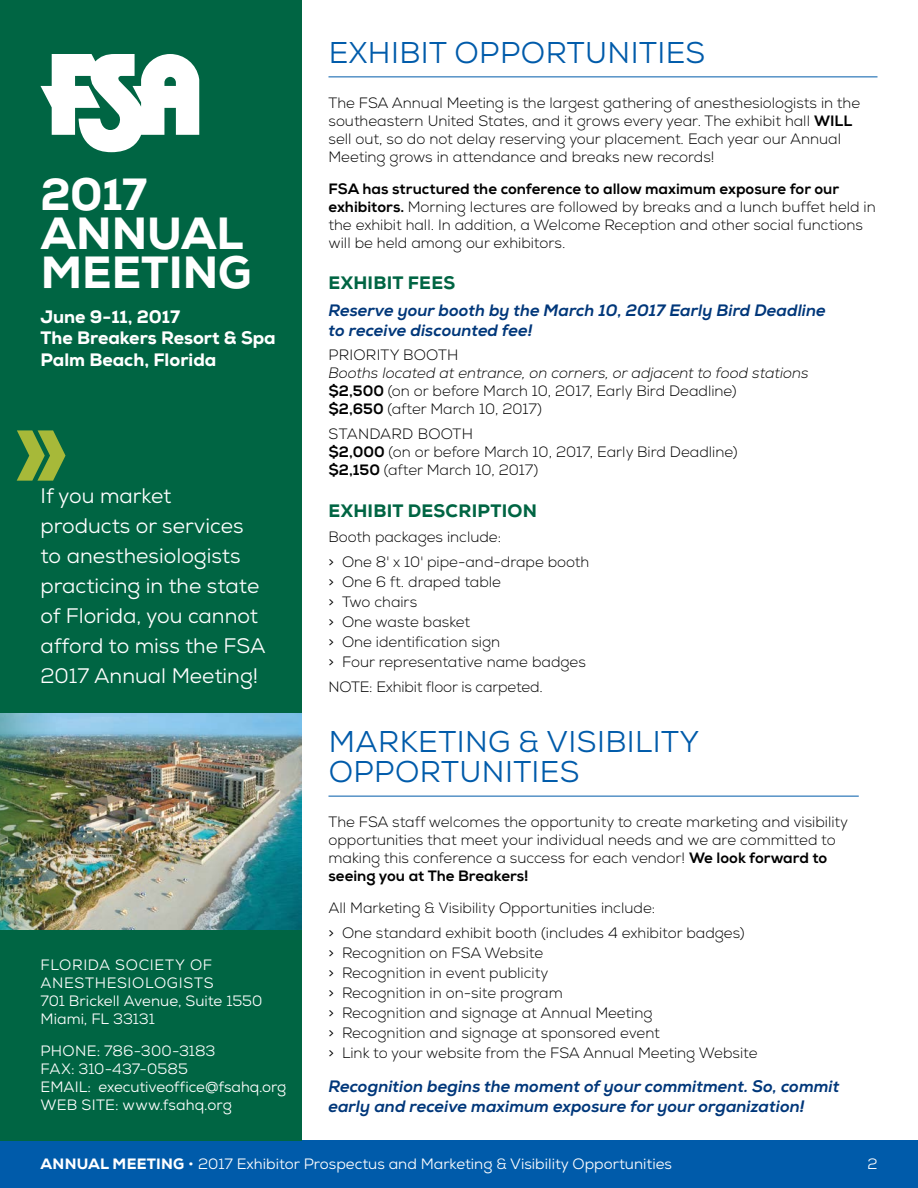
<style>
.page{position:relative;width:918px;height:1188px;background:#fff}
.page>*{position:absolute;margin:0;border:0;box-sizing:border-box;transform-origin:0 0}
.t1{font:800 45px/39px "Nexa";color:#fff}
.t2{font:30px/30px "Nexa";letter-spacing:.015em;color:#005baa}
.Body{font:21px/30px "Nexa";color:#fff}
.t3{font:800 18px "Nexa";color:#fff}
.Header_2{font:800 18px "Nexa";letter-spacing:.015em;color:#006543}
.Body-2{font:italic 800 16.5px/19.8px "Nexa";color:#00377a}
.Header_2-2{font:italic 800 16.5px/19.8px "Nexa";color:#00377a}
.Body-3{font:300 15px/18px "Nexa";color:#000}
.t4{font:15px "Nexa";color:#fff}
.Body-4{font:italic 300 15px "Nexa";color:#000}
.t5{font:15px/18px "Nexa";letter-spacing:.045em;color:#fff}
.s1{font-weight:800}
.s2{font-weight:400}
</style>
<div class="page">
<div style="left:0;top:1141px;width:918px;height:47px;background:#005baa"></div>
<div style="left:0;top:0;width:302px;height:1141px;background:#006543"></div>
<hr style="left:328px;top:76px;width:550px;height:1px;background:#005baa">
<hr style="left:328px;top:796px;width:531px;height:1px;background:#005baa">
<svg style="left:41px;top:54px;width:158px;height:98px"></svg>
<svg style="left:17px;top:430px;width:49px;height:51px"></svg>
<img style="left:0;top:713px;width:301px;height:216px">
<p class="t1" style="left:40px;top:175px;width:213px">2017<br>ANNUAL<br>MEETING</p>
<p class="t3" style="left:40px;top:305px;width:141px">June 9-11, 2017</p>
<p class="t3" style="left:40px;top:327px;width:237px">The Breakers Resort &amp; Spa</p>
<p class="t3" style="left:40px;top:348px;width:177px">Palm Beach, Florida</p>
<p class="Body" style="left:40px;top:480px;width:227px">If you market products or services to anesthesiologists practicing in the state of Florida, you cannot afford to miss the FSA<br>2017 Annual Meeting!</p>
<p class="t5" style="left:41px;top:956px;width:175px">FLORIDA SOCIETY OF<br>ANESTHESIOLOGISTS</p>
<p class="t4" style="left:40px;top:992px;width:223px">701 Brickell Avenue, Suite 1550</p>
<p class="t4" style="left:40px;top:1010px;width:116px">Miami, FL 33131</p>
<p class="t4" style="left:41px;top:1041px;width:176px">PHONE: 786-300-3183</p>
<p class="t4" style="left:41px;top:1059px;width:149px">FAX: 310-437-0585</p>
<p class="t4" style="left:41px;top:1077px;width:247px">EMAIL: executiveoffice@fsahq.org</p>
<p class="t4" style="left:41px;top:1095px;width:193px">WEB SITE: www.fsahq.org</p>
<p class="t2" style="left:329px;top:38px;width:378px">EXHIBIT OPPORTUNITIES</p>
<p class="Body-3" style="left:328px;top:94px;width:533px">The FSA Annual Meeting is the largest gathering of anesthesiologists in the southeastern United States, and it grows every year. The exhibit hall <span class="s1">WILL </span>sell out, so do not delay reserving your placement. Each year our Annual Meeting grows in attendance and breaks new records!</p>
<p class="Body-3" style="left:328px;top:180px;width:549px"><span class="s1">FSA has structured the conference to allow maximum exposure for our exhibitors.</span> Morning lectures are followed by breaks and a lunch buffet held in the exhibit hall. In addition, a Welcome Reception and other social functions will be held among our exhibitors.</p>
<p class="Header_2" style="left:329px;top:272px;width:128px">EXHIBIT FEES</p>
<p class="Header_2-2" style="left:328px;top:300px;width:499px">Reserve your booth by the March 10, 2017 Early Bird Deadline to receive discounted fee!</p>
<p class="Body-3" style="left:329px;top:347px;width:131px">PRIORITY BOOTH</p>
<p class="Body-4" style="left:328px;top:364px;width:482px">Booths located at entrance, on corners, or adjacent to food stations</p>
<p class="Body-3" style="left:328px;top:383px;width:410px"><span class="s1">$2,500</span> (on or before March 10, 2017, Early Bird Deadline)</p>
<p class="Body-3" style="left:328px;top:401px;width:215px"><span class="s1">$2,650</span> (after March 10, 2017)</p>
<p class="Body-3" style="left:329px;top:425px;width:146px">STANDARD BOOTH</p>
<p class="Body-3" style="left:328px;top:443px;width:411px"><span class="s1">$2,000</span> (on or before March 10, 2017, Early Bird Deadline)</p>
<p class="Body-3" style="left:328px;top:461px;width:211px"><span class="s1">$2,150</span> (after March 10, 2017)</p>
<p class="Header_2" style="left:329px;top:499px;width:210px">EXHIBIT DESCRIPTION</p>
<p class="Body-3" style="left:328px;top:528px;width:174px">Booth packages include:</p>
<p class="Body-3" style="left:328px;top:553px;width:262px"><span class="s2">&gt;</span> One 8' x 10' pipe-and-drape booth</p>
<p class="Body-3" style="left:328px;top:573px;width:174px"><span class="s2">&gt;</span> One 6 ft. draped table</p>
<p class="Body-3" style="left:328px;top:593px;width:90px"><span class="s2">&gt;</span> Two chairs</p>
<p class="Body-3" style="left:328px;top:613px;width:143px"><span class="s2">&gt;</span> One waste basket</p>
<p class="Body-3" style="left:328px;top:633px;width:173px"><span class="s2">&gt;</span> One identification sign</p>
<p class="Body-3" style="left:328px;top:654px;width:259px"><span class="s2">&gt;</span> Four representative name badges</p>
<p class="Body-3" style="left:328px;top:678px;width:216px">NOTE: Exhibit floor is carpeted.</p>
<p class="t2" style="left:329px;top:727px;width:372px">MARKETING &amp; VISIBILITY<br>OPPORTUNITIES</p>
<p class="Body-3" style="left:328px;top:813px;width:521px">The FSA staff welcomes the opportunity to create marketing and visibility opportunities that meet your individual needs and we are committed to making this conference a success for each vendor! <span class="s1">We look forward to seeing you at The Breakers!</span></p>
<p class="Body-3" style="left:328px;top:899px;width:328px">All Marketing &amp; Visibility Opportunities include:</p>
<p class="Body-3" style="left:328px;top:924px;width:418px"><span class="s2">&gt;</span> One standard exhibit booth (includes 4 exhibitor badges)</p>
<p class="Body-3" style="left:328px;top:944px;width:216px"><span class="s2">&gt;</span> Recognition on FSA Website</p>
<p class="Body-3" style="left:328px;top:964px;width:221px"><span class="s2">&gt;</span> Recognition in event publicity</p>
<p class="Body-3" style="left:328px;top:984px;width:236px"><span class="s2">&gt;</span> Recognition in on-site program</p>
<p class="Body-3" style="left:328px;top:1004px;width:326px"><span class="s2">&gt;</span> Recognition and signage at Annual Meeting</p>
<p class="Body-3" style="left:328px;top:1025px;width:333px"><span class="s2">&gt;</span> Recognition and signage at sponsored event</p>
<p class="Body-3" style="left:328px;top:1045px;width:431px"><span class="s2">&gt;</span> Link to your website from the FSA Annual Meeting Website</p>
<p class="Body-2" style="left:328px;top:1076px;width:512px">Recognition begins the moment of your commitment. So, commit early and receive maximum exposure for your organization!</p>
<p class="t4" style="left:41px;top:1154px;width:633px"><span class="s1">ANNUAL MEETING</span> • 2017 Exhibitor Prospectus and Marketing &amp; Visibility Opportunities</p>
<p class="t4" style="left:867px;top:1154px;width:12px">2</p>
</div>
